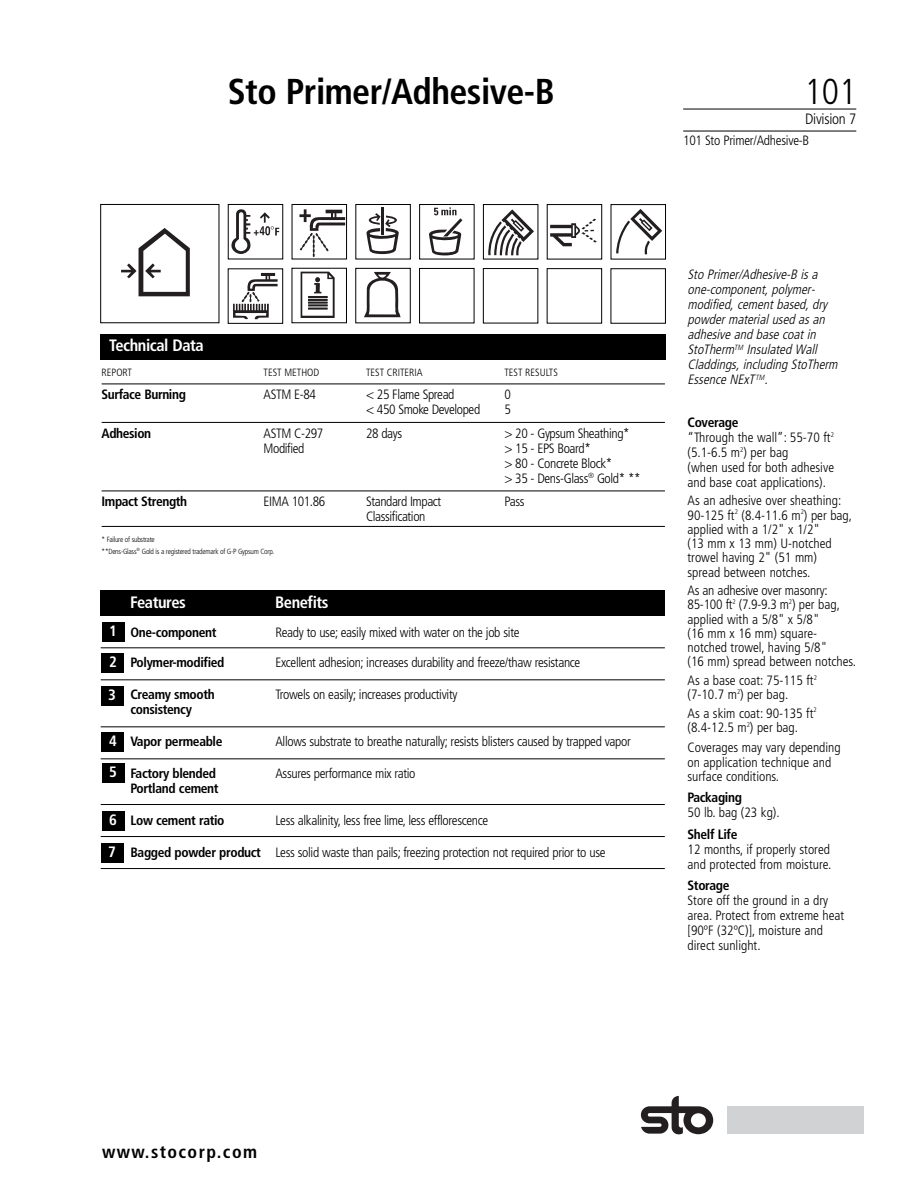
<style>
.page{position:relative;width:918px;height:1188px;background:#fff}
.page>*{position:absolute;margin:0;border:0;box-sizing:border-box;transform-origin:0 0}
.t1{font:700 condensed 36px "Frutiger";letter-spacing:-.015em;color:#000}
.t2{font:300 condensed 36px "Frutiger";color:#000}
.t3{font:700 condensed 18px "Frutiger";letter-spacing:.08em;color:#000}
.t4{font:700 condensed 16.5px "Frutiger";letter-spacing:-.025em;color:#fff}
.t5{font:300 condensed 15px "Frutiger";letter-spacing:-.02em;color:#000}
.t6{font:700 condensed 15px "Frutiger";color:#fff}
.t7{font:300 condensed 13.5px/14.2px "Frutiger";color:#000}
.t8{font:300 condensed 13.5px/15px "Frutiger";letter-spacing:-.02em;color:#000}
.t9{font:italic 300 condensed 13.5px/15px "Frutiger";color:#000}
.t10{font:700 condensed 13.5px "Frutiger";letter-spacing:-.025em;color:#000}
.t11{font:300 condensed 10.5px "Frutiger";color:#000}
.t12{font:300 condensed 7.5px/12px "Frutiger";letter-spacing:-.03em;color:#000}
.s1{font-weight:700}
</style>
<div class="page">
<svg style="left:641px;top:1096px;width:72px;height:38px"></svg>
<div style="left:727px;top:1106px;width:136px;height:28px;background:#d1d2d4"></div>
<hr style="left:102px;top:384px;width:563px;height:1px;background:#000">
<hr style="left:102px;top:422px;width:563px;height:1px;background:#000">
<hr style="left:102px;top:491px;width:563px;height:1px;background:#000">
<hr style="left:102px;top:526px;width:563px;height:1px;background:#000">
<div style="left:101px;top:334px;width:565px;height:25px;background:#000"></div>
<hr style="left:683px;top:109px;width:173px;height:1px;background:#000">
<hr style="left:683px;top:131px;width:173px;height:1px;background:#000">
<svg style="left:121px;top:228px;width:69px;height:68px"></svg>
<div style="left:100px;top:204px;width:119px;height:119px;border:1px solid #000"></div>
<svg style="left:364px;top:272px;width:37px;height:45px"></svg>
<div style="left:355px;top:268px;width:56px;height:55px;border:1px solid #000"></div>
<svg style="left:299px;top:209px;width:46px;height:48px"></svg>
<div style="left:292px;top:204px;width:55px;height:55px;border:1px solid #000"></div>
<hr style="left:381px;top:208px;width:3px;height:27px;background:#231f20">
<svg style="left:366px;top:213px;width:33px;height:41px"></svg>
<div style="left:355px;top:204px;width:56px;height:55px;border:1px solid #000"></div>
<svg style="left:550px;top:218px;width:47px;height:28px"></svg>
<div style="left:547px;top:204px;width:55px;height:55px;border:1px solid #000"></div>
<svg style="left:301px;top:272px;width:34px;height:46px"></svg>
<svg style="left:233px;top:273px;width:45px;height:46px"></svg>
<div style="left:228px;top:268px;width:55px;height:56px;border:1px solid #000"></div>
<svg style="left:429px;top:207px;width:33px;height:48px"></svg>
<div style="left:419px;top:204px;width:56px;height:55px;border:1px solid #000"></div>
<div style="left:419px;top:268px;width:55px;height:55px;border:1px solid #000"></div>
<div style="left:483px;top:268px;width:55px;height:55px;border:1px solid #000"></div>
<svg style="left:488px;top:209px;width:46px;height:47px"></svg>
<div style="left:483px;top:204px;width:55px;height:55px;border:1px solid #000"></div>
<div style="left:547px;top:268px;width:55px;height:56px;border:1px solid #000"></div>
<svg style="left:231px;top:209px;width:48px;height:45px"></svg>
<svg style="left:616px;top:209px;width:46px;height:45px"></svg>
<div style="left:611px;top:204px;width:55px;height:55px;border:1px solid #000"></div>
<div style="left:611px;top:268px;width:55px;height:56px;border:1px solid #000"></div>
<hr style="left:101px;top:647px;width:564px;height:1px;background:#000">
<hr style="left:101px;top:679px;width:564px;height:1px;background:#000">
<hr style="left:101px;top:726px;width:564px;height:1px;background:#000">
<hr style="left:101px;top:758px;width:564px;height:1px;background:#000">
<hr style="left:101px;top:804px;width:564px;height:1px;background:#000">
<hr style="left:101px;top:836px;width:564px;height:1px;background:#000">
<hr style="left:101px;top:868px;width:564px;height:1px;background:#000">
<div style="left:100px;top:591px;width:565px;height:25px;background:#000"></div>
<div style="left:102px;top:622px;width:22px;height:19px;background:#000"></div>
<div style="left:102px;top:764px;width:22px;height:19px;background:#000"></div>
<div style="left:102px;top:732px;width:22px;height:19px;background:#000"></div>
<div style="left:101px;top:686px;width:22px;height:19px;background:#000"></div>
<div style="left:102px;top:654px;width:22px;height:19px;background:#000"></div>
<div style="left:101px;top:843px;width:22px;height:19px;background:#000"></div>
<div style="left:102px;top:811px;width:22px;height:19px;background:#000"></div>
<h1 class="t1" style="left:228px;top:77px;width:328px">Sto Primer/Adhesive-B</h1>
<h1 class="t2" style="left:804px;top:77px;width:53px">101</h1>
<p class="t5" style="left:805px;top:113px;width:53px">Division 7</p>
<p class="t8" style="left:683px;top:134px;width:128px">101 Sto Primer/Adhesive-B</p>
<p class="t4" style="left:109px;top:339px;width:96px">Technical Data</p>
<p class="t11" style="left:102px;top:368px;width:32px">REPORT</p>
<p class="t11" style="left:264px;top:368px;width:57px">TEST METHOD</p>
<p class="t11" style="left:366px;top:368px;width:58px">TEST CRITERIA</p>
<p class="t11" style="left:504px;top:368px;width:55px">TEST RESULTS</p>
<p class="t10" style="left:102px;top:389px;width:86px">Surface Burning</p>
<p class="t8" style="left:264px;top:388px;width:54px">ASTM E-84</p>
<p class="t8" style="left:366px;top:388px;width:90px">&lt; 25 Flame Spread</p>
<p class="t8" style="left:504px;top:388px;width:8px">0</p>
<p class="t8" style="left:366px;top:403px;width:116px">&lt; 450 Smoke Developed</p>
<p class="t8" style="left:504px;top:403px;width:8px">5</p>
<p class="t10" style="left:102px;top:428px;width:51px">Adhesion</p>
<p class="t8" style="left:264px;top:427px;width:61px">ASTM C-297</p>
<p class="t8" style="left:366px;top:427px;width:38px">28 days</p>
<p class="t8" style="left:504px;top:427px;width:127px">&gt; 20 - Gypsum Sheathing*</p>
<p class="t8" style="left:264px;top:442px;width:42px">Modified</p>
<p class="t8" style="left:504px;top:442px;width:138px">&gt; 15 - EPS Board*<br>&gt; 80 - Concrete Block*<br>&gt; 35 - Dens-Glass<sup>®</sup> Gold* **</p>
<p class="t10" style="left:102px;top:496px;width:87px">Impact Strength</p>
<p class="t8" style="left:264px;top:495px;width:63px">EIMA 101.86</p>
<p class="t8" style="left:366px;top:495px;width:77px">Standard Impact</p>
<p class="t8" style="left:504px;top:495px;width:22px">Pass</p>
<p class="t8" style="left:366px;top:510px;width:61px">Classification</p>
<p class="t12" style="left:102px;top:534px;width:174px">* Failure of substrate<br>**Dens-Glass<sup>®</sup> Gold is a registered trademark of G-P Gypsum Corp.</p>
<p class="t6" style="left:109px;top:625px;width:9px">1</p>
<p class="t6" style="left:109px;top:656px;width:9px">2</p>
<p class="t6" style="left:108px;top:688px;width:9px">3</p>
<p class="t6" style="left:109px;top:734px;width:9px">4</p>
<p class="t6" style="left:109px;top:766px;width:9px">5</p>
<p class="t6" style="left:109px;top:813px;width:9px">6</p>
<p class="t6" style="left:108px;top:845px;width:9px">7</p>
<p class="t4" style="left:130px;top:595px;width:57px">Features</p>
<p class="t4" style="left:275px;top:595px;width:55px">Benefits</p>
<p class="t10" style="left:130px;top:627px;width:88px">One-component</p>
<p class="t8" style="left:275px;top:626px;width:246px">Ready to use; easily mixed with water on the job site</p>
<p class="t10" style="left:130px;top:657px;width:96px">Polymer-modified</p>
<p class="t8" style="left:275px;top:656px;width:306px">Excellent adhesion; increases durability and freeze/thaw resistance</p>
<p class="t10" style="left:130px;top:689px;width:86px">Creamy smooth</p>
<p class="t8" style="left:275px;top:688px;width:184px">Trowels on easily; increases productivity</p>
<p class="t10" style="left:130px;top:704px;width:63px">consistency</p>
<p class="t10" style="left:130px;top:736px;width:94px">Vapor permeable</p>
<p class="t8" style="left:275px;top:735px;width:357px">Allows substrate to breathe naturally; resists blisters caused by trapped vapor</p>
<p class="t10" style="left:130px;top:768px;width:87px">Factory blended</p>
<p class="t8" style="left:275px;top:767px;width:142px">Assures performance mix ratio</p>
<p class="t10" style="left:130px;top:783px;width:90px">Portland cement</p>
<p class="t10" style="left:130px;top:815px;width:96px">Low cement ratio</p>
<p class="t8" style="left:275px;top:814px;width:214px">Less alkalinity, less free lime, less efflorescence</p>
<p class="t8" style="left:130px;top:846px;width:477px"><span class="s1">Bagged powder product</span> Less solid waste than pails; freezing protection not required prior to use</p>
<p class="t9" style="left:688px;top:268px;width:154px">Sto Primer/Adhesive-B isa one-component,polymer&shy;modified,cementbased,dry powdermaterialused asan adhesive and base coatin<br>StoTherm<sup>TM</sup> Insulated Wall<br>Claddings,including StoTherm<br>Essence NExT<sup>TM</sup>.</p>
<p class="t7" style="left:688px;top:416px;width:148px;line-height:15px"><span class="s1">Coverage<br></span>“Through the wall”: 55-70 ft<sup>2 </sup>(5.1-6.5 m<sup>2</sup>) per bag<br>(when used for both adhesive and base coat applications).</p>
<p class="t7" style="left:688px;top:495px;width:166px">As an adhesive over sheathing:<br>90-125 ft<sup>2</sup> (8.4-11.6 m<sup>2</sup>) per bag, applied with a 1/2" x 1/2"<br>(13 mm x 13 mm) U-notched trowel having 2" (51 mm) spread between notches.</p>
<p class="t7" style="left:688px;top:584px;width:170px">As an adhesive over masonry:<br>85-100 ft<sup>2</sup> (7.9-9.3 m<sup>2</sup>) per bag, applied with a 5/8" x 5/8"<br>(16 mm x 16 mm) square&shy;notched trowel, having 5/8"<br>(16 mm) spread between notches.</p>
<p class="t7" style="left:688px;top:674px;width:131px">As a base coat: 75-115 ft<sup>2 </sup>(7-10.7 m<sup>2</sup>) per bag.</p>
<p class="t7" style="left:688px;top:707px;width:131px">As a skim coat: 90-135 ft<sup>2 </sup>(8.4-12.5 m<sup>2</sup>) per bag.</p>
<p class="t7" style="left:688px;top:742px;width:155px">Coverages may vary depending on application technique and surface conditions.</p>
<p class="t10" style="left:688px;top:792px;width:56px">Packaging</p>
<p class="t7" style="left:688px;top:807px;width:94px">50 lb. bag (23 kg).</p>
<p class="t10" style="left:688px;top:829px;width:51px">Shelf Life</p>
<p class="t7" style="left:688px;top:843px;width:145px;line-height:15px">12 months, if properly stored and protected from moisture.</p>
<p class="t10" style="left:688px;top:880px;width:44px">Storage</p>
<p class="t7" style="left:688px;top:894px;width:158px;line-height:15px">Store off the ground in a dry area. Protect from extreme heat [90ºF (32ºC)], moisture and direct sunlight.</p>
<h2 class="t3" style="left:102px;top:1144px;width:157px">www.stocorp.com</h2>
</div>
